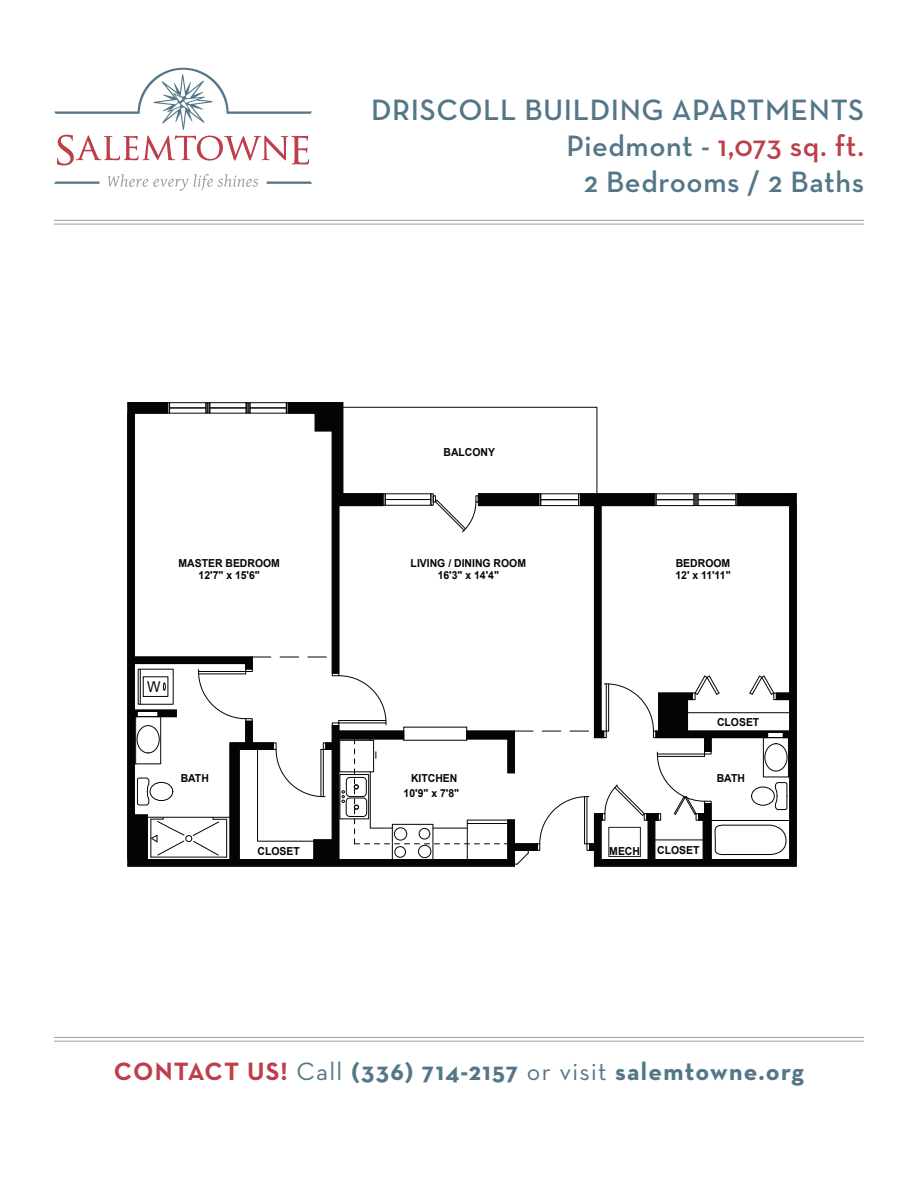
<style>
.page{position:relative;width:918px;height:1188px;background:#fff}
.page>*{position:absolute;margin:0;border:0;box-sizing:border-box;transform-origin:0 0}
.t1{font:600 30px "Neutra Text";letter-spacing:.02em;color:#537688}
.t2{font:600 30px "Neutra Text";letter-spacing:.02em;color:#bd3f4b}
.t3{font:700 25.5px "Neutra Text";letter-spacing:.05em;color:#537688}
.t4{font:15px "Arial";color:#040503;scale:.95 1}
.t5{font:700 10.95px/12.8px "Arial";color:#040503;text-align:center;scale:.95 1}
.s1{color:#537688}
.s2{color:#bd3f4b}
.s3{font-weight:400}
</style>
<div class="page">
<svg style="left:108px;top:174px;width:80px;height:17px"></svg>
<svg style="left:194px;top:174px;width:64px;height:17px"></svg>
<svg style="left:54px;top:182px;width:46px;height:2px"></svg>
<svg style="left:267px;top:182px;width:45px;height:2px"></svg>
<svg style="left:54px;top:68px;width:258px;height:97px"></svg>
<hr style="left:54px;top:220px;width:810px;height:1px;background:#989ea1">
<hr style="left:54px;top:224px;width:810px;height:1px;background:#989ea1">
<hr style="left:54px;top:1037px;width:810px;height:1px;background:#989ea1">
<hr style="left:54px;top:1041px;width:810px;height:1px;background:#989ea1">
<div style="left:790px;top:493px;width:7px;height:373px;background:#040503"></div>
<svg style="left:128px;top:402px;width:65px;height:464px"></svg>
<hr style="left:128px;top:413px;width:1px;height:447px;background:#040503">
<hr style="left:134px;top:717px;width:1px;height:98px;background:#040503">
<hr style="left:134px;top:664px;width:1px;height:46px;background:#040503">
<hr style="left:134px;top:413px;width:1px;height:244px;background:#040503">
<hr style="left:147px;top:815px;width:1px;height:45px;background:#040503">
<hr style="left:790px;top:738px;width:1px;height:122px;background:#040503">
<hr style="left:790px;top:700px;width:1px;height:31px;background:#040503">
<hr style="left:790px;top:506px;width:1px;height:187px;background:#040503">
<hr style="left:796px;top:506px;width:1px;height:354px;background:#040503">
<hr style="left:134px;top:413px;width:34px;height:1px;background:#040503">
<hr style="left:128px;top:402px;width:40px;height:1px;background:#040503">
<hr style="left:134px;top:657px;width:118px;height:1px;background:#040503">
<hr style="left:134px;top:663px;width:112px;height:1px;background:#040503">
<hr style="left:134px;top:710px;width:42px;height:1px;background:#040503">
<hr style="left:134px;top:716px;width:42px;height:1px;background:#040503">
<hr style="left:147px;top:859px;width:83px;height:1px;background:#040503">
<hr style="left:128px;top:866px;width:386px;height:1px;background:#040503">
<hr style="left:594px;top:866px;width:202px;height:1px;background:#040503">
<hr style="left:738px;top:494px;width:58px;height:1px;background:#040503">
<div style="left:137px;top:711px;width:21px;height:6px;border:1px solid #040503"></div>
<div style="left:143px;top:677px;width:25px;height:20px;border:1px solid #040503"></div>
<svg style="left:163px;top:683px;width:2px;height:7px"></svg>
<hr style="left:140px;top:669px;width:1px;height:35px;background:#040503">
<div style="left:150px;top:782px;width:23px;height:19px;border:1px solid #040503;border-radius:50%"></div>
<svg style="left:137px;top:778px;width:12px;height:27px"></svg>
<div style="left:137px;top:725px;width:22px;height:28px;border:1px solid #040503;border-radius:50%"></div>
<div style="left:134px;top:717px;width:27px;height:47px;border:1px solid #040503"></div>
<hr style="left:135px;top:717px;width:1px;height:47px;background:#040503">
<hr style="left:148px;top:817px;width:82px;height:1px;background:#040503">
<hr style="left:151px;top:857px;width:76px;height:1px;background:#040503">
<hr style="left:151px;top:819px;width:1px;height:38px;background:#040503">
<div style="left:186px;top:835px;width:6px;height:7px;border:1px solid #040503;border-radius:50%"></div>
<svg style="left:134px;top:815px;width:50px;height:40px"></svg>
<svg style="left:167px;top:402px;width:3px;height:11px"></svg>
<div style="left:169px;top:403px;width:37px;height:5px;border:1px solid #040503"></div>
<svg style="left:193px;top:402px;width:597px;height:464px"></svg>
<p class="t1" style="left:371px;top:91px;width:495px">DRISCOLL BUILDING APARTMENTS</p>
<p class="t2" style="left:566px;top:127px;width:299px"><span class="s1">Piedmont -</span> 1,073 sq. ft.</p>
<p class="t1" style="left:584px;top:163px;width:282px">2 Bedrooms / 2 Baths</p>
<p class="t5" style="left:178px;top:557px;width:108px">MASTER BEDROOM<br>12'7" x 15'6"</p>
<p class="t4" style="left:147px;top:677px;width:16px">W</p>
<p class="t5" style="left:181px;top:772px;width:31px">BATH</p>
<p class="t5" style="left:258px;top:845px;width:46px">CLOSET</p>
<p class="t5" style="left:443px;top:446px;width:56px">BALCONY</p>
<p class="t5" style="left:411px;top:557px;width:123px">LIVING / DINING ROOM<br>16'3" x 14'4"</p>
<p class="t5" style="left:675px;top:557px;width:60px;text-align:left">BEDROOM<br>12' x 11'11"</p>
<p class="t5" style="left:404px;top:772px;width:60px;line-height:14.4px">KITCHEN<br>10'9" x 7'8"</p>
<p class="t5" style="left:717px;top:716px;width:46px">CLOSET</p>
<p class="t5" style="left:717px;top:772px;width:31px">BATH</p>
<p class="t5" style="left:609px;top:845px;width:34px">MECH</p>
<p class="t5" style="left:657px;top:844px;width:46px">CLOSET</p>
<p class="t3" style="left:114px;top:1056px;width:692px"><span class="s2">CONTACT US!</span> <span class="s3">Call</span> (336) 714-2157 <span class="s3">or visit</span> salemtowne.org</p>
</div>
